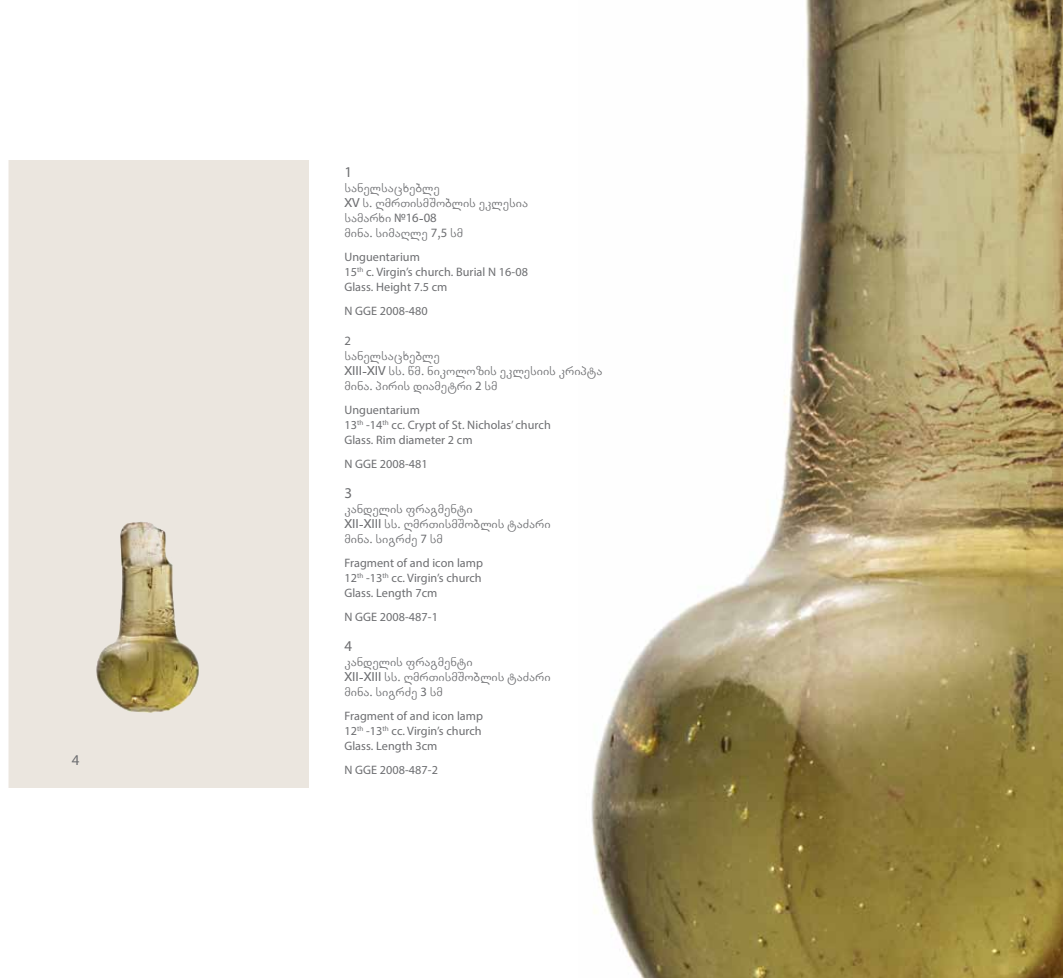
<style>
.page{position:relative;width:1063px;height:978px;background:#fff}
.page>*{position:absolute;margin:0;border:0;box-sizing:border-box;transform-origin:0 0}
.t1{font:15px "Myriad Pro";color:#6d6e71}
.t2{font:12.75px/15px "Kolhety Normal";letter-spacing:-.005em;color:#6d6e71}
.t3{font:12.75px "Myriad Pro";color:#6d6e71}
.t4{font:12.15px/15px "Myriad Pro";letter-spacing:.005em;color:#6d6e71}
</style>
<div class="page">
<div style="left:0;top:161px;width:308px;height:627px;background:#ebe6df"></div>
<img style="left:591px;top:0;width:472px;height:978px">
<img style="left:96px;top:522px;width:103px;height:191px">
<div style="left:0;top:0;width:9px;height:841px;background:#fff"></div>
<p class="t1" style="left:72px;top:751px;width:9px">4</p>
<p class="t1" style="left:344px;top:163px;width:9px">1</p>
<p class="t2" style="left:344px;top:181px;width:185px">SANELSACXEBLE<br>XV S. RMRTISMSOBLIS EKLESIA<br>SAMARXI #16-08<br>MINA. SIMARLE 7,5 SM</p>
<p class="t4" style="left:344px;top:249px;width:185px">Unguentarium<br>15<sup>th</sup> c. Virgin’s church. Burial N 16-08<br>Glass. Height 7.5 cm</p>
<p class="t4" style="left:344px;top:303px;width:19px">N GGE</p>
<p class="t4" style="left:380px;top:303px;width:50px">2008-480</p>
<p class="t3" style="left:344px;top:333px;width:8px">2</p>
<p class="t2" style="left:344px;top:349px;width:260px">SANELSACXEBLE<br>XIII-XIV SS. WM. NIKOLOZIS EKLESIIS KRIPTA<br>MINA. PIRIS DIAMETRI 2 SM</p>
<p class="t4" style="left:344px;top:402px;width:208px">Unguentarium<br>13<sup>th</sup> -14<sup>th</sup> cc. Crypt of St. N icholas’ church<br>Glass. Rim diameter 2 cm</p>
<p class="t4" style="left:344px;top:456px;width:19px">N GGE</p>
<p class="t4" style="left:380px;top:456px;width:50px">2008-481</p>
<p class="t1" style="left:344px;top:484px;width:9px">3</p>
<p class="t2" style="left:344px;top:502px;width:208px">KANDELIS FRAGMENTI<br>XII-XIII SS. RMRTISMSOBLIS TAZARI<br>MINA. SIGRZE 7 SM</p>
<p class="t4" style="left:344px;top:555px;width:140px;text-align:justify">Fragment of and icon lamp 12<sup>th</sup> -13<sup>th</sup> cc. Virgin’s church Glass. Length 7cm</p>
<p class="t4" style="left:344px;top:609px;width:19px">N GGE</p>
<p class="t4" style="left:380px;top:609px;width:60px">2008-487-1</p>
<p class="t1" style="left:344px;top:637px;width:9px">4</p>
<p class="t2" style="left:344px;top:655px;width:208px">KANDELIS FRAGMENTI<br>XII-XIII SS. RMRTISMSOBLIS TAZARI<br>MINA. SIGRZE 3 SM</p>
<p class="t4" style="left:344px;top:708px;width:140px;text-align:justify">Fragment of and icon lamp 12<sup>th</sup> -13<sup>th</sup> cc. Virgin’s church Glass. Length 3cm</p>
<p class="t4" style="left:344px;top:762px;width:19px">N GGE</p>
<p class="t4" style="left:380px;top:762px;width:60px">2008-487-2</p>
</div>
